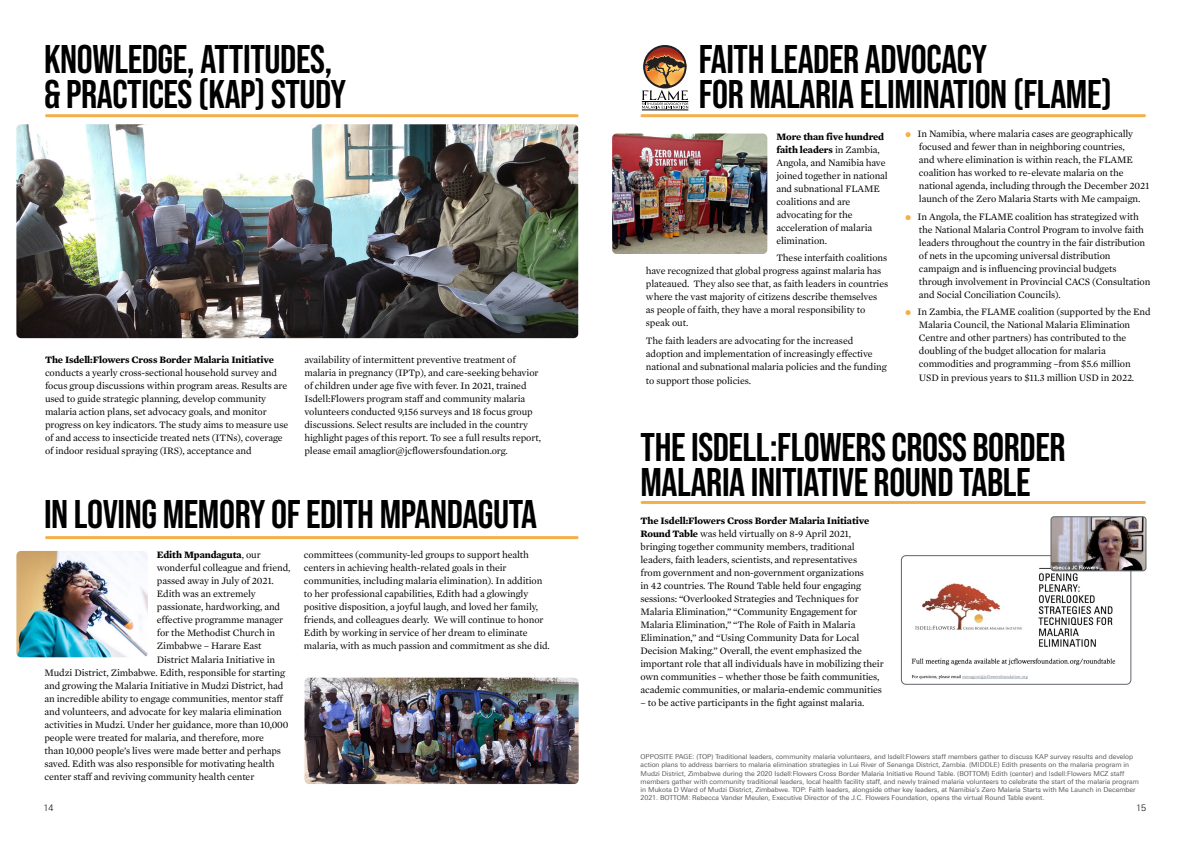
<style>
.page{position:relative;width:1191px;height:842px;background:#fff}
.page>*{position:absolute;margin:0;border:0;box-sizing:border-box;transform-origin:0 0}
.t1{font:700 40px/35px "Bebas Neue Pro";letter-spacing:-.01em;color:#000}
.t2{font:10px/13px "Mercury Text G1 Roman";letter-spacing:-.01em;color:#000}
.t3{font:700 10px/13px "Mercury Text G1";letter-spacing:-.01em;color:#000}
.t4{font:300 9px "Linotype Univers 330";color:#000}
.t5{font:6.8px/8.2px "Linotype Univers 430";color:#58595b}
.s1{font-family:"Mercury Text G1 Roman";font-weight:400}
.s2{color:#f4af49}
.s3{font-family:"Mercury Text G1";font-weight:700}
</style>
<div class="page">
<hr style="left:46px;top:114px;width:531px;height:3px;background:#f4af49">
<hr style="left:46px;top:536px;width:531px;height:3px;background:#f4af49">
<img style="left:16px;top:124px;width:562px;height:214px">
<img style="left:901px;top:557px;width:229px;height:127px">
<div style="left:901px;top:555px;width:230px;height:129px;border:1px solid #5f636a;border-radius:4px"></div>
<img style="left:1052px;top:518px;width:94px;height:53px">
<div style="left:1050px;top:516px;width:96px;height:55px;border:1px solid #5f636a;border-radius:3px"></div>
<img style="left:16px;top:551px;width:132px;height:106px">
<img style="left:304px;top:678px;width:274px;height:106px">
<hr style="left:642px;top:110px;width:46px;height:1px;background:#000">
<svg style="left:642px;top:45px;width:46px;height:64px"></svg>
<img style="left:612px;top:134px;width:155px;height:120px">
<hr style="left:642px;top:114px;width:502px;height:3px;background:#f4af49">
<hr style="left:642px;top:501px;width:502px;height:3px;background:#f4af49">
<h1 class="t1" style="left:44px;top:41px;width:303px">KNOWLEDGE, ATTITUDES, &amp; PRACTICES (KAP) STUDY</h1>
<p class="t3" style="left:45px;top:353px;width:230px">The Isdell:Flowers Cross Border Malaria Initiative</p>
<p class="t2" style="left:45px;top:366px;width:245px">conducts a yearly cross-sectional household survey and focus group discussions within program areas. Results are used to guide strategic planning, develop community malaria action plans, set advocacy goals, and monitor progress on key indicators. The study aims to measure use of and access to insecticide treated nets (ITNs), coverage of indoor residual spraying (IRS), acceptance and</p>
<p class="t2" style="left:304px;top:353px;width:238px">availability of intermittent preventive treatment of malaria in pregnancy (IPTp), and care-seeking behavior of children under age five with fever. In 2021, trained Isdell:Flowers program staff and community malaria volunteers conducted 9,156 surveys and 18 focus group discussions. Select results are included in the country highlight pages of this report. To see a full results report, please email amaglior@jcflowersfoundation.org.</p>
<h1 class="t1" style="left:44px;top:496px;width:495px">IN LOVING MEMORY OF EDITH MPANDAGUTA</h1>
<p class="t3" style="left:157px;top:548px;width:105px">Edith Mpandaguta<span class="s1">, our</span></p>
<p class="t2" style="left:157px;top:562px;width:135px">wonderful colleague and friend,</p>
<p class="t2" style="left:157px;top:575px;width:118px">passed away in July of 2021.</p>
<p class="t2" style="left:157px;top:588px;width:100px">Edith was an extremely</p>
<p class="t2" style="left:157px;top:601px;width:125px">passionate, hardworking, and</p>
<p class="t2" style="left:157px;top:614px;width:128px">effective programme manager</p>
<p class="t2" style="left:157px;top:627px;width:120px">for the Methodist Church in</p>
<p class="t2" style="left:157px;top:640px;width:106px">Zimbabwe – Harare East</p>
<p class="t2" style="left:157px;top:653px;width:120px">District Malaria Initiative in</p>
<p class="t2" style="left:44px;top:666px;width:242px">Mudzi District, Zimbabwe. Edith, responsible for starting</p>
<p class="t2" style="left:44px;top:679px;width:240px">and growing the Malaria Initiative in Mudzi District, had</p>
<p class="t2" style="left:44px;top:692px;width:240px">an incredible ability to engage communities, mentor staff</p>
<p class="t2" style="left:44px;top:705px;width:239px">and volunteers, and advocate for key malaria elimination</p>
<p class="t2" style="left:44px;top:718px;width:246px">activities in Mudzi. Under her guidance, more than 10,000</p>
<p class="t2" style="left:44px;top:731px;width:221px">people were treated for malaria, and therefore, more</p>
<p class="t2" style="left:44px;top:744px;width:238px">than 10,000 people’s lives were made better and perhaps</p>
<p class="t2" style="left:44px;top:757px;width:231px">saved. Edith was also responsible for motivating health</p>
<p class="t2" style="left:44px;top:770px;width:211px">center staff and reviving community health center</p>
<p class="t2" style="left:304px;top:549px;width:247px">committees (community-led groups to support health centers in achieving health-related goals in their communities, including malaria elimination). In addition to her professional capabilities, Edith had a glowingly positive disposition, a joyful laugh, and loved her family, friends, and colleagues dearly. We will continue to honor Edith by working in service of her dream to eliminate malaria, with as much passion and commitment as she did.</p>
<h1 class="t1" style="left:698px;top:41px;width:415px">FAITH LEADER ADVOCACY<br>FOR MALARIA ELIMINATION (FLAME)</h1>
<p class="t3" style="left:776px;top:130px;width:109px">More than five hundred faith leaders <span class="s1">in Zambia,</span></p>
<p class="t2" style="left:776px;top:156px;width:113px">Angola, and Namibia have joined together in national and subnational FLAME coalitions and are advocating for the acceleration of malaria elimination.</p>
<p class="t2" style="left:646px;top:252px;width:244px;text-indent:130px">These interfaith coalitions have recognized that global progress against malaria has plateaued. They also see that, as faith leaders in countries where the vast majority of citizens describe themselves as people of faith, they have a moral responsibility to speak out.</p>
<p class="t2" style="left:646px;top:334px;width:242px">The faith leaders are advocating for the increased adoption and implementation of increasingly effective national and subnational malaria policies and the funding</p>
<p class="t2" style="left:646px;top:374px;width:107px">to support those policies.</p>
<p class="t2" style="left:919px;top:128px;width:232px;text-indent:-13px"><span class="s2">●</span> In Namibia, where malaria cases are geographically focused and fewer than in neighboring countries,<br>and where elimination is within reach, the FLAME coalition has worked to re-elevate malaria on the national agenda, including through the December 2021 launch of the Zero Malaria Starts with Me campaign.</p>
<p class="t2" style="left:919px;top:210px;width:233px;text-indent:-13px"><span class="s2">●</span> In Angola, the FLAME coalition has strategized with the National Malaria Control Program to involve faith leaders throughout the country in the fair distribution of nets in the upcoming universal distribution campaign and is influencing provincial budgets through involvement in Provincial CACS (Consultation and Social Conciliation Councils).</p>
<p class="t2" style="left:919px;top:306px;width:233px;text-indent:-13px"><span class="s2">●</span> In Zambia, the FLAME coalition (supported by the End Malaria Council, the National Malaria Elimination Centre and other partners) has contributed to the doubling of the budget allocation for malaria commodities and programming –from $5.6 million</p>
<p class="t2" style="left:919px;top:372px;width:217px">USD in previous years to $11.3 million USD in 2022.</p>
<h1 class="t1" style="left:640px;top:429px;width:426px">THE ISDELL:FLOWERS CROSS BORDER<br>MALARIA INITIATIVE ROUND TABLE</h1>
<p class="t3" style="left:640px;top:514px;width:230px">The Isdell:Flowers Cross Border Malaria Initiative</p>
<p class="t2" style="left:640px;top:527px;width:245px"><span class="s3">Round Table</span> was held virtually on 8-9 April 2021, bringing together community members, traditional leaders, faith leaders, scientists, and representatives<br>from government and non-government organizations<br>in 42 countries. The Round Table held four engaging sessions: “Overlooked Strategies and Techniques for Malaria Elimination,” “Community Engagement for Malaria Elimination,” “The Role of Faith in Malaria Elimination,” and “Using Community Data for Local Decision Making.” Overall, the event emphasized the important role that all individuals have in mobilizing their own communities – whether those be faith communities, academic communities, or malaria-endemic communities</p>
<p class="t2" style="left:640px;top:696px;width:225px">– to be active participants in the fight against malaria.</p>
<p class="t5" style="left:640px;top:753px;width:500px">OPPOSITE PAGE: (TOP) Traditional leaders, community malaria volunteers, and Isdell:Flowers staff members gather to discuss KAP survey results and develop action plans to address barriers to malaria elimination strategies in Lui River of Senanga District, Zambia. (MIDDLE) Edith presents on the malaria program in Mudzi District, Zimbabwe during the 2020 Isdell:Flowers Cross Border Malaria Initiative Round Table. (BOTTOM) Edith (center) and Isdell:Flowers MCZ staff members gather with community traditional leaders, local health facility staff, and newly trained malaria volunteers to celebrate the start of the malaria program in Mukota D Ward of Mudzi District, Zimbabwe. TOP: Faith leaders, alongside other key leaders, at Namibia’s Zero Malaria Starts with Me Launch in December 2021. BOTTOM: Rebecca Vander Meulen, Executive Director of the J.C. Flowers Foundation, opens the virtual Round Table event.</p>
<p class="t4" style="left:44px;top:802px;width:12px">14</p>
<p class="t4" style="left:1136px;top:802px;width:12px">15</p>
</div>
